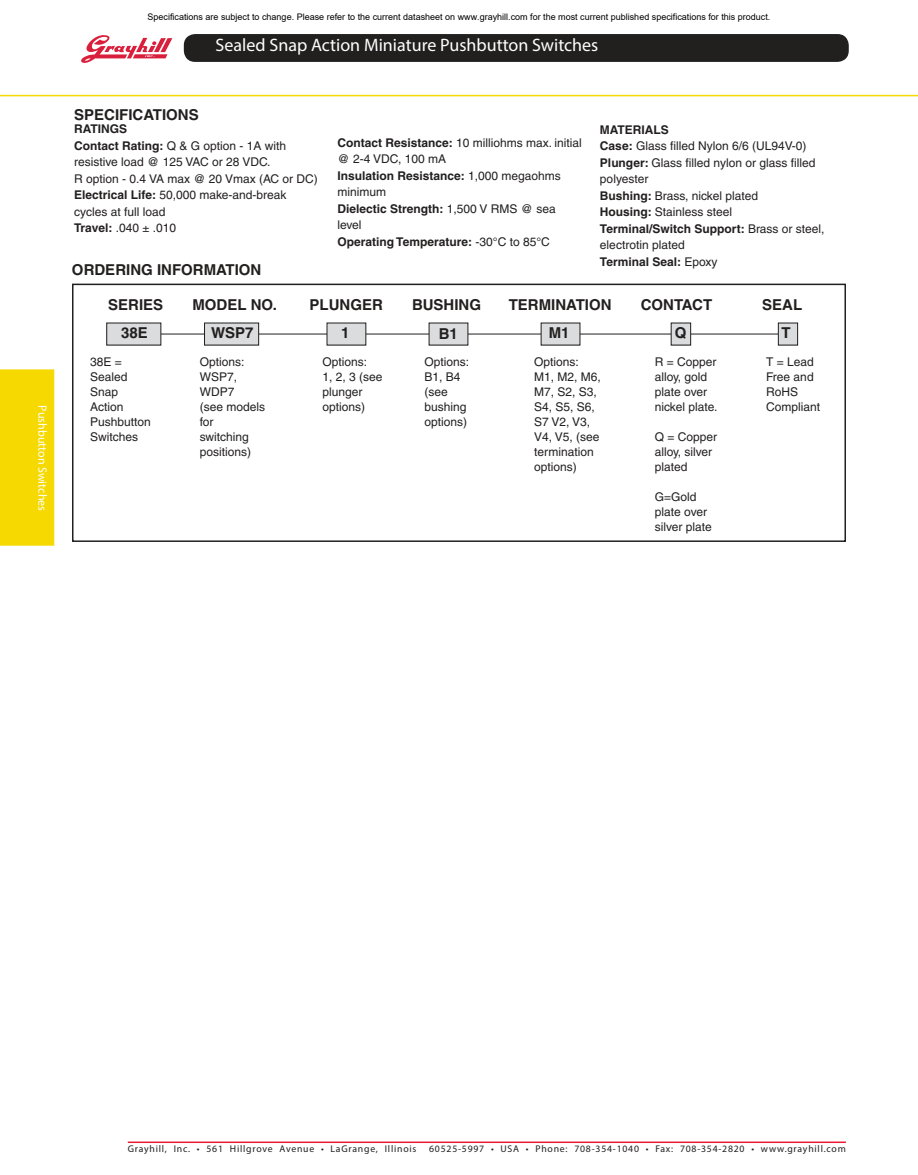
<style>
.page{position:relative;width:918px;height:1175px;background:#fff}
.page>*{position:absolute;margin:0;border:0;box-sizing:border-box;transform-origin:0 0}
.t1{font:18px "Myriad Pro";color:#fff}
.t2{font:700 15px "Helvetica";color:#221f1f}
.t3{font:12px/15px "Helvetica";color:#221f1f}
.t4{font:12px "Myriad Pro";color:#fff}
.t5{font:9.75px "Myriad Pro";letter-spacing:.08em;color:#221f1f}
.t6{font:9px "Arial";color:#000}
.s1{font-weight:700}
</style>
<div class="page">
<hr style="left:0;top:95px;width:918px;height:1px;background:#f5d900">
<hr style="left:128px;top:1141px;width:718px;height:2px;background:#ed1a34">
<div style="left:0;top:370px;width:54px;height:175px;background:#f5d900"></div>
<div style="left:185px;top:35px;width:663px;height:26px;background:#221f1f;border-radius:11px"></div>
<div style="left:184px;top:34px;width:665px;height:28px;border:2px solid #221f1f;border-radius:11px"></div>
<svg style="left:81px;top:35px;width:91px;height:28px"></svg>
<div style="left:72px;top:283px;width:774px;height:259px;border:2px solid #221f1f"></div>
<hr style="left:136px;top:334px;width:656px;height:1px;background:#221f1f">
<div style="left:107px;top:323px;width:54px;height:22px;background:#dbdcde"></div>
<div style="left:205px;top:323px;width:54px;height:22px;background:#dbdcde"></div>
<div style="left:429px;top:323px;width:39px;height:22px;background:#dbdcde"></div>
<div style="left:541px;top:323px;width:39px;height:22px;background:#dbdcde"></div>
<div style="left:671px;top:323px;width:20px;height:22px;background:#dbdcde"></div>
<div style="left:671px;top:322px;width:20px;height:23px;border:1px solid #221f1f"></div>
<div style="left:778px;top:323px;width:20px;height:22px;background:#dbdcde"></div>
<div style="left:778px;top:322px;width:20px;height:23px;border:1px solid #221f1f"></div>
<div style="left:327px;top:323px;width:39px;height:22px;background:#dbdcde"></div>
<p class="t4" style="left:47px;top:405px;width:107px;rotate:90deg">Pushbutton Switches</p>
<p class="t6" style="left:148px;top:13px;width:624px">Specifications are subject to change. Please refer to the current datasheet on www.grayhill.com for the most current published specifications for this product.</p>
<h1 class="t1" style="left:216px;top:38px;width:384px">Sealed Snap Action Miniature Pushbutton Switches</h1>
<p class="t2" style="left:74px;top:109px;width:126px">SPECIFICATIONS</p>
<p class="t3" style="left:74px;top:122px;width:245px;line-height:16.5px"><span class="s1">RATINGS<br>Contact Rating:</span> Q &amp; G option - 1A with resistive load @ 125 VAC or 28 VDC.<br>R option - 0.4 VA max @ 20 Vmax (AC or DC)<br><span class="s1">Electrical Life:</span> 50,000 make-and-break cycles at full load<br><span class="s1">Travel:</span> .040 ± .010</p>
<p class="t3" style="left:600px;top:122px;width:226px;line-height:16.5px"><span class="s1">MATERIALS<br>Case:</span> Glass filled Nylon 6/6 (UL94V-0)<br><span class="s1">Plunger:</span> Glass filled nylon or glass filled polyester<br><span class="s1">Bushing:</span> Brass, nickel plated<br><span class="s1">Housing:</span> Stainless steel<br><span class="s1">Terminal/Switch Support:</span> Brass or steel, electrotin plated<br><span class="s1">Terminal Seal:</span> Epoxy</p>
<p class="t3" style="left:337px;top:136px;width:246px;line-height:16.5px"><span class="s1">Contact Resistance:</span> 10 milliohms max. initial @ 2-4 VDC, 100 mA<br><span class="s1">Insulation Resistance:</span> 1,000 megaohms minimum<br><span class="s1">Dielectic Strength:</span> 1,500 V RMS @ sea level<br><span class="s1">Operating Temperature:</span> -30°C to 85°C</p>
<p class="t2" style="left:72px;top:264px;width:191px">ORDERING INFORMATION</p>
<p class="t2" style="left:108px;top:299px;width:57px">SERIES</p>
<p class="t2" style="left:192px;top:299px;width:86px">MODEL NO.</p>
<p class="t2" style="left:310px;top:299px;width:75px">PLUNGER</p>
<p class="t2" style="left:412px;top:299px;width:71px">BUSHING</p>
<p class="t2" style="left:509px;top:299px;width:104px">TERMINATION</p>
<p class="t2" style="left:641px;top:299px;width:73px">CONTACT</p>
<p class="t2" style="left:762px;top:299px;width:42px">SEAL</p>
<p class="t2" style="left:121px;top:327px;width:28px">38E</p>
<p class="t2" style="left:211px;top:326px;width:44px">WSP7</p>
<p class="t2" style="left:439px;top:328px;width:21px">B1</p>
<p class="t2" style="left:549px;top:327px;width:22px">M1</p>
<p class="t2" style="left:675px;top:327px;width:13px">Q</p>
<p class="t2" style="left:781px;top:327px;width:11px">T</p>
<p class="t3" style="left:425px;top:355px;width:46px">Options:<br>B1, B4 (see bushing options)</p>
<p class="t2" style="left:341px;top:327px;width:10px">1</p>
<p class="t3" style="left:655px;top:355px;width:64px">R = Copper alloy, gold plate over nickel plate.</p>
<p class="t3" style="left:655px;top:430px;width:64px">Q = Copper alloy, silver plated</p>
<p class="t3" style="left:655px;top:490px;width:59px">G=Gold plate over silver plate</p>
<p class="t3" style="left:90px;top:355px;width:62px">38E =<br>Sealed<br>Snap<br>Action<br>Pushbutton<br>Switches</p>
<p class="t3" style="left:200px;top:355px;width:67px">Options:<br>WSP7,<br>WDP7<br>(see models for switching positions)</p>
<p class="t3" style="left:322px;top:355px;width:62px">Options:<br>1, 2, 3 (see plunger options)</p>
<p class="t3" style="left:534px;top:355px;width:68px">Options:<br>M1, M2, M6,<br>M7, S2, S3,<br>S4, S5, S6,<br>S7 V2, V3,<br>V4, V5, (see termination options)</p>
<p class="t3" style="left:766px;top:355px;width:56px">T = Lead<br>Free and<br>RoHS<br>Compliant</p>
<p class="t5" style="left:128px;top:1145px;width:290px">Grayhill, Inc. • 561 Hillgrove Avenue • LaGrange, Illinois</p>
<p class="t5" style="left:429px;top:1145px;width:418px">60525-5997 • USA • Phone: 708-354-1040 • Fax: 708-354-2820 • www.grayhill.com</p>
</div>
